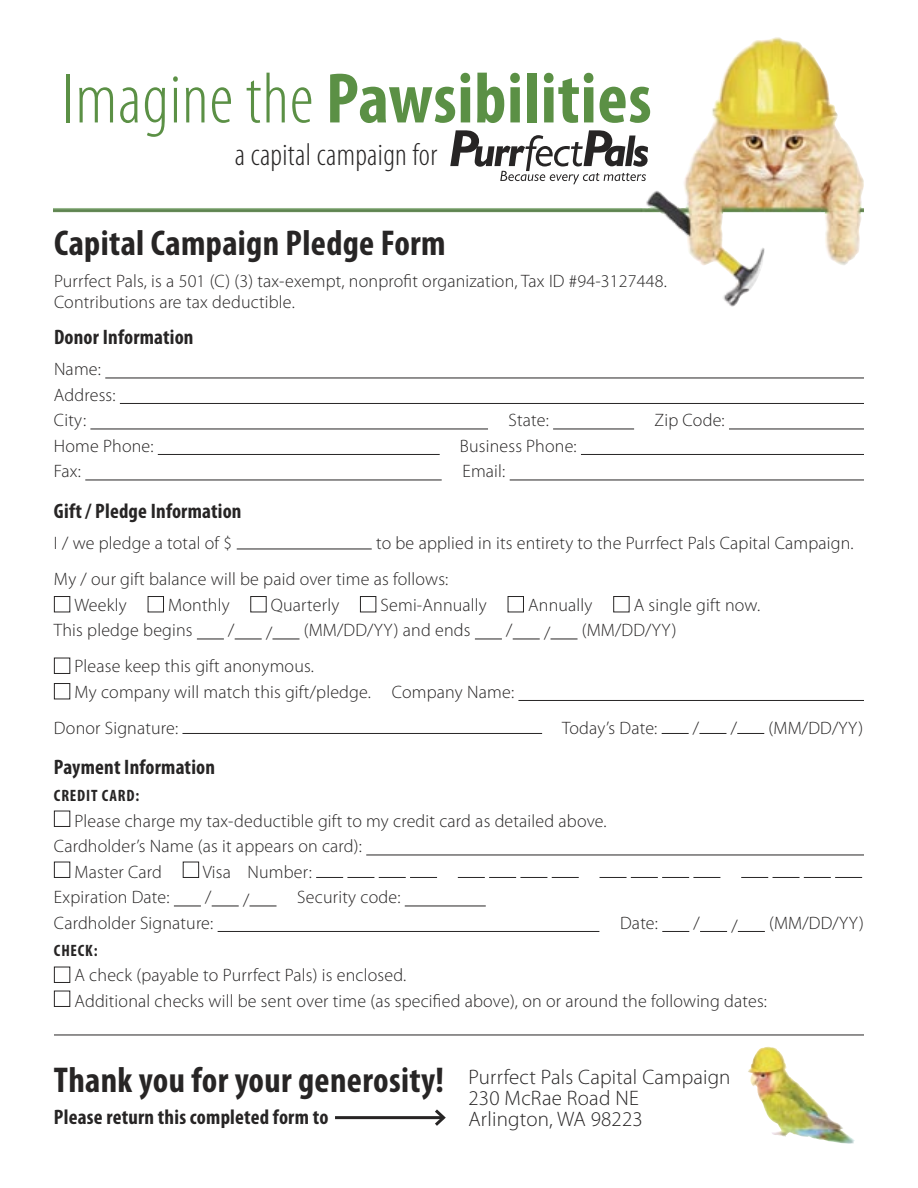
<style>
.page{position:relative;width:918px;height:1188px;background:#fff}
.page>*{position:absolute;margin:0;border:0;box-sizing:border-box;transform-origin:0 0}
.t1{font:700 condensed 72px "Myriad Pro";letter-spacing:.01em;color:#5b9045}
.t2{font:700 condensed 36px "Myriad Pro";letter-spacing:.01em;color:#272525}
.t3{font:300 condensed 31.5px "Myriad Pro";letter-spacing:.01em;color:#272525}
.t4{font:700 condensed 21px "Myriad Pro";letter-spacing:.01em;color:#272525}
.t5{font:300 21px "Myriad Pro";letter-spacing:.01em;color:#272525}
.t6{font:300 18px "Myriad Pro";letter-spacing:.01em;color:#272525}
.t7{font:700 condensed 16.5px "Myriad Pro";letter-spacing:.05em;color:#272525}
.s1{font-weight:300}
</style>
<div class="page">
<img style="left:54px;top:37px;width:810px;height:270px">
<hr style="left:105px;top:378px;width:759px;height:1px;background:#272525">
<hr style="left:120px;top:403px;width:744px;height:1px;background:#272525">
<hr style="left:90px;top:429px;width:398px;height:1px;background:#272525">
<hr style="left:553px;top:429px;width:81px;height:1px;background:#272525">
<hr style="left:729px;top:429px;width:135px;height:1px;background:#272525">
<hr style="left:158px;top:454px;width:282px;height:1px;background:#272525">
<hr style="left:581px;top:454px;width:283px;height:1px;background:#272525">
<hr style="left:85px;top:480px;width:357px;height:1px;background:#272525">
<hr style="left:510px;top:480px;width:354px;height:1px;background:#272525">
<hr style="left:237px;top:549px;width:135px;height:1px;background:#272525">
<div style="left:54px;top:596px;width:16px;height:16px;border:1px solid #272525"></div>
<div style="left:148px;top:596px;width:16px;height:16px;border:1px solid #272525"></div>
<div style="left:250px;top:596px;width:17px;height:16px;border:1px solid #272525"></div>
<div style="left:360px;top:596px;width:16px;height:16px;border:1px solid #272525"></div>
<div style="left:508px;top:596px;width:16px;height:16px;border:1px solid #272525"></div>
<div style="left:613px;top:596px;width:17px;height:16px;border:1px solid #272525"></div>
<svg style="left:197px;top:639px;width:27px;height:1px"></svg>
<svg style="left:235px;top:639px;width:27px;height:1px"></svg>
<svg style="left:272px;top:639px;width:27px;height:1px"></svg>
<svg style="left:475px;top:639px;width:27px;height:1px"></svg>
<svg style="left:513px;top:639px;width:27px;height:1px"></svg>
<svg style="left:551px;top:639px;width:27px;height:1px"></svg>
<div style="left:54px;top:658px;width:16px;height:16px;border:1px solid #272525"></div>
<div style="left:54px;top:683px;width:16px;height:16px;border:1px solid #272525"></div>
<hr style="left:518px;top:700px;width:346px;height:1px;background:#272525">
<hr style="left:182px;top:733px;width:360px;height:1px;background:#272525">
<svg style="left:662px;top:733px;width:27px;height:1px"></svg>
<svg style="left:699px;top:733px;width:27px;height:1px"></svg>
<svg style="left:737px;top:733px;width:27px;height:1px"></svg>
<div style="left:54px;top:811px;width:16px;height:16px;border:1px solid #272525"></div>
<hr style="left:366px;top:855px;width:498px;height:1px;background:#272525">
<div style="left:54px;top:862px;width:16px;height:16px;border:1px solid #272525"></div>
<div style="left:183px;top:862px;width:16px;height:16px;border:1px solid #272525"></div>
<svg style="left:316px;top:877px;width:121px;height:1px"></svg>
<svg style="left:458px;top:877px;width:121px;height:1px"></svg>
<svg style="left:600px;top:877px;width:120px;height:1px"></svg>
<svg style="left:741px;top:877px;width:121px;height:1px"></svg>
<svg style="left:174px;top:906px;width:27px;height:1px"></svg>
<svg style="left:212px;top:906px;width:27px;height:1px"></svg>
<svg style="left:250px;top:906px;width:27px;height:1px"></svg>
<hr style="left:405px;top:906px;width:81px;height:1px;background:#272525">
<hr style="left:218px;top:931px;width:381px;height:1px;background:#272525">
<svg style="left:662px;top:931px;width:27px;height:1px"></svg>
<svg style="left:700px;top:931px;width:27px;height:1px"></svg>
<svg style="left:738px;top:931px;width:27px;height:1px"></svg>
<div style="left:54px;top:967px;width:16px;height:16px;border:1px solid #272525"></div>
<div style="left:54px;top:991px;width:16px;height:16px;border:1px solid #272525"></div>
<hr style="left:54px;top:1035px;width:810px;height:1px;background:#272525">
<img style="left:748px;top:1047px;width:107px;height:97px">
<hr style="left:335px;top:1116px;width:109px;height:3px;background:#272525">
<svg style="left:432px;top:1109px;width:14px;height:17px"></svg>
<svg style="left:450px;top:130px;width:198px;height:54px"></svg>
<p class="t1" style="left:62px;top:59px;width:591px"><span class="s1">Imagine the</span> Pawsibilities</p>
<p class="t3" style="left:235px;top:138px;width:204px">a capital campaign for</p>
<p class="t2" style="left:54px;top:224px;width:393px">Capital Campaign Pledge Form</p>
<p class="t6" style="left:54px;top:271px;width:614px">Purrfect Pals, is a 501 (C) (3) tax-exempt, nonprofit organization, Tax ID #94-3127448.</p>
<p class="t6" style="left:54px;top:292px;width:242px">Contributions are tax deductible.</p>
<p class="t4" style="left:54px;top:325px;width:141px">Donor Information</p>
<p class="t6" style="left:54px;top:359px;width:48px">Name:</p>
<p class="t6" style="left:54px;top:385px;width:63px">Address:</p>
<p class="t6" style="left:54px;top:410px;width:34px">City:</p>
<p class="t6" style="left:509px;top:410px;width:42px">State:</p>
<p class="t6" style="left:655px;top:410px;width:72px">Zip Code:</p>
<p class="t6" style="left:54px;top:436px;width:101px">Home Phone:</p>
<p class="t6" style="left:460px;top:436px;width:118px">Business Phone:</p>
<p class="t6" style="left:54px;top:461px;width:28px">Fax:</p>
<p class="t6" style="left:462px;top:461px;width:44px">Email:</p>
<p class="t4" style="left:54px;top:499px;width:189px">Gift / Pledge Information</p>
<p class="t6" style="left:54px;top:533px;width:180px">I / we pledge a total of $</p>
<p class="t6" style="left:376px;top:533px;width:479px">to be applied in its entirety to the Purrfect Pals Capital Campaign.</p>
<p class="t6" style="left:54px;top:569px;width:396px">My / our gift balance will be paid over time as follows:</p>
<p class="t6" style="left:75px;top:595px;width:54px">Weekly</p>
<p class="t6" style="left:168px;top:595px;width:63px">Monthly</p>
<p class="t6" style="left:271px;top:595px;width:70px">Quarterly</p>
<p class="t6" style="left:381px;top:595px;width:108px">Semi-Annually</p>
<p class="t6" style="left:528px;top:595px;width:66px">Annually</p>
<p class="t6" style="left:634px;top:595px;width:128px">A single gift now.</p>
<p class="t6" style="left:54px;top:620px;width:140px">This pledge begins</p>
<p class="t6" style="left:228px;top:620px;width:8px">/</p>
<p class="t6" style="left:266px;top:623px;width:8px">/</p>
<p class="t6" style="left:304px;top:620px;width:168px">(MM/DD/YY) and ends</p>
<p class="t6" style="left:506px;top:620px;width:8px">/</p>
<p class="t6" style="left:544px;top:623px;width:8px">/</p>
<p class="t6" style="left:582px;top:620px;width:96px">(MM/DD/YY)</p>
<p class="t6" style="left:75px;top:656px;width:241px">Please keep this gift anonymous.</p>
<p class="t6" style="left:75px;top:682px;width:441px">My company will match this gift/pledge. Company Name:</p>
<p class="t6" style="left:54px;top:718px;width:126px">Donor Signature:</p>
<p class="t6" style="left:562px;top:718px;width:97px">Today’s Date:</p>
<p class="t6" style="left:693px;top:718px;width:8px">/</p>
<p class="t6" style="left:731px;top:718px;width:8px">/</p>
<p class="t6" style="left:769px;top:718px;width:96px">(MM/DD/YY)</p>
<p class="t4" style="left:54px;top:756px;width:163px">Payment Information</p>
<p class="t7" style="left:54px;top:787px;width:87px">CREDIT CARD:</p>
<p class="t6" style="left:75px;top:811px;width:534px">Please charge my tax-deductible gift to my credit card as detailed above.</p>
<p class="t6" style="left:54px;top:836px;width:309px">Cardholder’s Name (as it appears on card):</p>
<p class="t6" style="left:75px;top:862px;width:89px">Master Card</p>
<p class="t6" style="left:203px;top:862px;width:111px">Visa Number:</p>
<p class="t6" style="left:54px;top:887px;width:117px">Expiration Date:</p>
<p class="t6" style="left:205px;top:887px;width:8px">/</p>
<p class="t6" style="left:243px;top:890px;width:8px">/</p>
<p class="t6" style="left:297px;top:887px;width:105px">Security code:</p>
<p class="t6" style="left:54px;top:913px;width:161px">Cardholder Signature:</p>
<p class="t6" style="left:620px;top:913px;width:39px">Date:</p>
<p class="t6" style="left:694px;top:913px;width:8px">/</p>
<p class="t6" style="left:731px;top:916px;width:8px">/</p>
<p class="t6" style="left:769px;top:913px;width:96px">(MM/DD/YY)</p>
<p class="t7" style="left:54px;top:941px;width:45px">CHECK:</p>
<p class="t6" style="left:75px;top:965px;width:333px">A check (payable to Purrfect Pals) is enclosed.</p>
<p class="t6" style="left:75px;top:991px;width:694px">Additional checks will be sent over time (as specified above), on or around the following dates:</p>
<p class="t2" style="left:54px;top:1061px;width:391px">Thank you for your generosity!</p>
<p class="t4" style="left:54px;top:1105px;width:276px">Please return this completed form to</p>
<p class="t5" style="left:468px;top:1065px;width:264px">Purrfect Pals Capital Campaign</p>
<p class="t5" style="left:468px;top:1086px;width:172px">230 McRae Road NE</p>
<p class="t5" style="left:468px;top:1107px;width:176px">Arlington, WA 98223</p>
</div>
